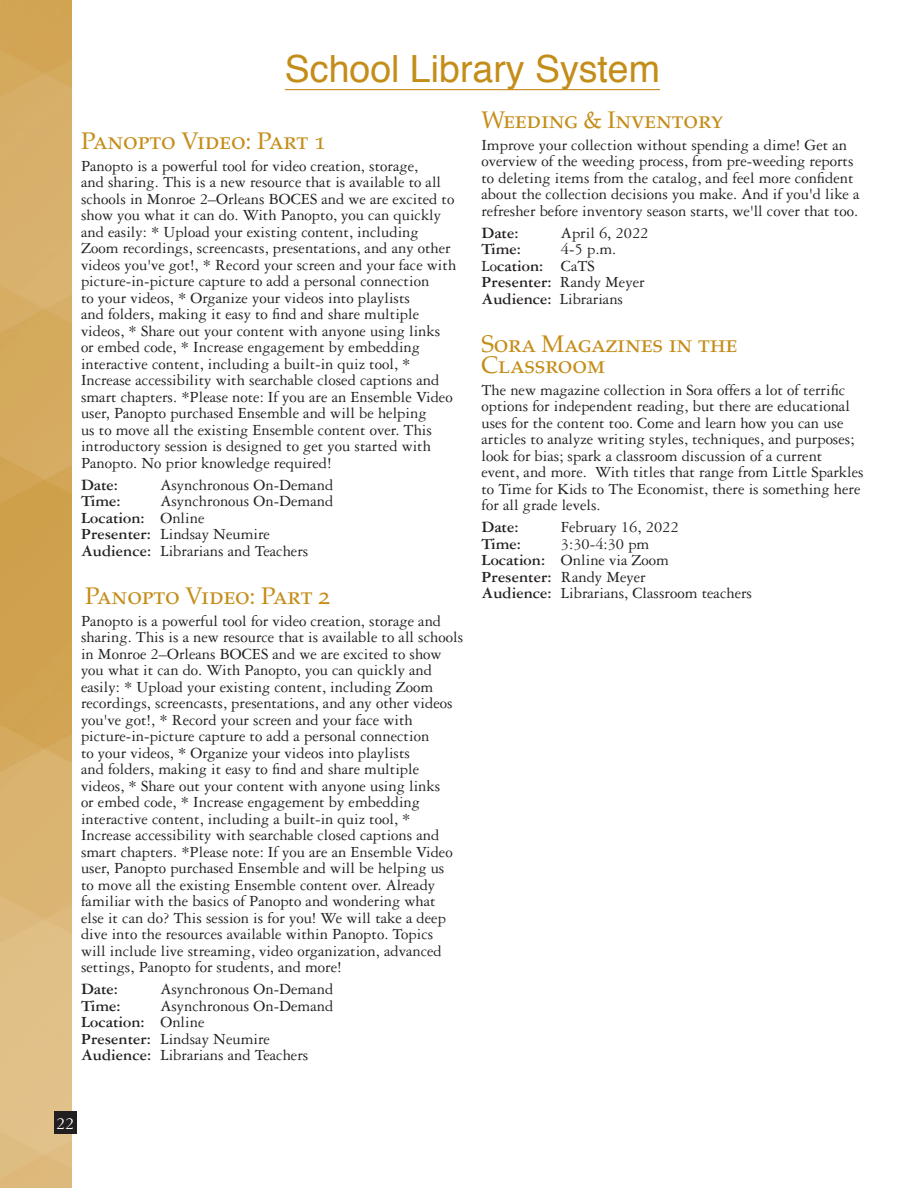
<style>
.page{position:relative;width:918px;height:1188px;background:#fff}
.page>*{position:absolute;margin:0;border:0;box-sizing:border-box;transform-origin:0 0}
.Heading{font:37.5px "Helvetica";color:#c48d19}
.body{font:24px/21px "Palatino SC";letter-spacing:-.01em;color:#c48d19}
.t1{font:18px "Garamond Three";color:#fff}
.body-2{font:16.5px/16.5px "Garamond Three";color:#231f20}
.body-3{font:700 16.5px "Garamond Three";color:#231f20}
.s1{font-weight:700}
</style>
<div class="page">
<hr style="left:285px;top:89px;width:375px;height:1px;background:#c48d19">
<img style="left:0;top:0;width:72px;height:1188px">
<div style="left:54px;top:1112px;width:22px;height:22px;background:#231f20"></div>
<p class="Heading" style="left:285px;top:40px;width:377px">School Library System</p>
<p class="body" style="left:482px;top:109px;width:243px">Weeding &amp; Inventory</p>
<p class="body-2" style="left:482px;top:137px;width:380px">Improve your collection without spending a dime! Get an overview of the weeding process, from pre-weeding reports to deleting items from the catalog, and feel more confident about the collection decisions you make. And if you'd like a refresher before inventory season starts, we'll cover that too.</p>
<p class="body-3" style="left:482px;top:224px;width:39px">Date:</p>
<p class="body-2" style="left:561px;top:225px;width:89px">April 6, 2022</p>
<p class="body-3" style="left:482px;top:240px;width:41px">Time:</p>
<p class="body" style="left:81px;top:130px;width:247px">Panopto Video: Part 1</p>
<p class="body-2" style="left:81px;top:158px;width:377px">Panopto is a powerful tool for video creation, storage,<br>and sharing. This is a new resource that is available to all schools in Monroe 2–Orleans BOCES and we are excited to show you what it can do. With Panopto, you can quickly and easily: * Upload your existing content, including Zoom recordings, screencasts, presentations, and any other videos you've got!, * Record your screen and your face with picture-in-picture capture to add a personal connection<br>to your videos, * Organize your videos into playlists<br>and folders, making it easy to find and share multiple videos, * Share out your content with anyone using links or embed code, * Increase engagement by embedding interactive content, including a built-in quiz tool, * Increase accessibility with searchable closed captions and smart chapters. *Please note: If you are an Ensemble Video user, Panopto purchased Ensemble and will be helping<br>us to move all the existing Ensemble content over. This introductory session is designed to get you started with Panopto. No prior knowledge required!</p>
<p class="body-3" style="left:81px;top:476px;width:39px">Date:</p>
<p class="body-2" style="left:160px;top:477px;width:174px">Asynchronous On-Demand</p>
<p class="body-3" style="left:81px;top:492px;width:41px">Time:</p>
<p class="body-2" style="left:482px;top:241px;width:165px;text-indent:79px">4-5 p.m.<br>Lo<span class="s1">cation:</span> CaTS<br><span class="s1">Presenter:</span> Randy Meyer<br><span class="s1">Audience:</span> Librarians</p>
<p class="body" style="left:482px;top:334px;width:258px">Sora Magazines in the<br>Classroom</p>
<p class="body-2" style="left:482px;top:382px;width:384px">The new magazine collection in Sora offers a lot of terrific options for independent reading, but there are educational uses for the content too. Come and learn how you can use articles to analyze writing styles, techniques, and purposes; look for bias; spark a classroom discussion of a current event, and more. With titles that range from Little Sparkles to Time for Kids to The Economist, there is something here for all grade levels.</p>
<p class="body-3" style="left:482px;top:518px;width:39px">Date:</p>
<p class="body-2" style="left:561px;top:519px;width:119px">February 16, 2022</p>
<p class="body-3" style="left:482px;top:535px;width:41px">Time:</p>
<p class="body-2" style="left:81px;top:493px;width:254px;text-indent:79px">Asynchronous On-Demand<br><span class="s1">Location:</span> Online<br><span class="s1">Presenter:</span> Lindsay Neumire<br><span class="s1">Audience:</span> Librarians and Teachers</p>
<p class="body" style="left:85px;top:586px;width:247px">Panopto Video: Part 2</p>
<p class="body-2" style="left:81px;top:613px;width:384px">Panopto is a powerful tool for video creation, storage and sharing. This is a new resource that is available to all schools in Monroe 2–Orleans BOCES and we are excited to show you what it can do. With Panopto, you can quickly and easily: * Upload your existing content, including Zoom recordings, screencasts, presentations, and any other videos you've got!, * Record your screen and your face with picture-in-picture capture to add a personal connection<br>to your videos, * Organize your videos into playlists<br>and folders, making it easy to find and share multiple videos, * Share out your content with anyone using links<br>or embed code, * Increase engagement by embedding interactive content, including a built-in quiz tool, * Increase accessibility with searchable closed captions and smart chapters. *Please note: If you are an Ensemble Video user, Panopto purchased Ensemble and will be helping us<br>to move all the existing Ensemble content over. Already familiar with the basics of Panopto and wondering what<br>else it can do? This session is for you! We will take a deep dive into the resources available within Panopto. Topics<br>will include live streaming, video organization, advanced settings, Panopto for students, and more!</p>
<p class="body-3" style="left:81px;top:980px;width:39px">Date:</p>
<p class="body-2" style="left:160px;top:981px;width:174px">Asynchronous On-Demand</p>
<p class="body-3" style="left:81px;top:997px;width:41px">Time:</p>
<p class="body-2" style="left:482px;top:536px;width:272px;text-indent:79px">3:30-4:30 pm<br><span class="s1">Location:</span> Online via Zoom<br><span class="s1">Presenter:</span> Randy Meyer<br><span class="s1">Audience:</span> Librarians, Classroom teachers</p>
<p class="body-2" style="left:81px;top:998px;width:254px;text-indent:79px">Asynchronous On-Demand<br><span class="s1">Location:</span> Online<br><span class="s1">Presenter:</span> Lindsay Neumire<br><span class="s1">Audience:</span> Librarians and Teachers</p>
<p class="t1" style="left:56px;top:1114px;width:19px">22</p>
</div>
